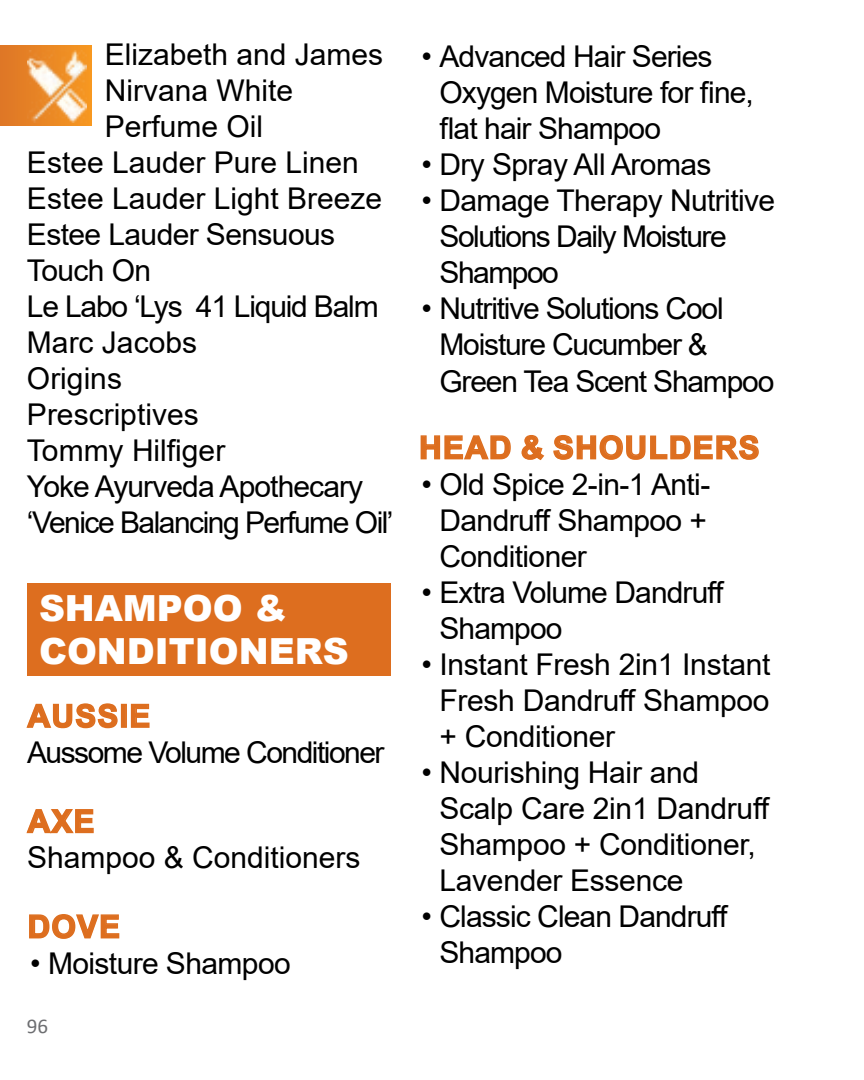
<style>
.page{position:relative;width:864px;height:1080px;background:#fff}
.page>*{position:absolute;margin:0;border:0;box-sizing:border-box;transform-origin:0 0}
.t1{font:900 36px/43.2px "Arial";color:#fff}
.t2{font:700 31.5px "Arial";letter-spacing:.035em;color:#dd6e1f}
.t3{font:30px/36px "Arial";letter-spacing:-.02em;color:#000}
.t4{font:30px "Arial";color:#000}
.t5{font:30px/36px "Arial";letter-spacing:-.05em;color:#000}
.t6{font:30px/36.9px "Arial";letter-spacing:-.04em;color:#000}
.t7{font:21px "Calibri";color:#6d6e71}
</style>
<div class="page">
<div style="left:0;top:45px;width:91px;height:81px;background:linear-gradient(to right,#de7627,#f69721)"></div>
<img style="left:27px;top:51px;width:60px;height:71px">
<div style="left:27px;top:583px;width:363px;height:93px;background:#dd6e1f"></div>
<svg style="left:26px;top:703px;width:92px;height:26px"></svg>
<div style="left:121px;top:704px;width:6px;height:24px;border:2px solid #dd6e1f"></div>
<svg style="left:130px;top:703px;width:20px;height:25px"></svg>
<svg style="left:26px;top:809px;width:68px;height:25px"></svg>
<svg style="left:29px;top:914px;width:91px;height:25px"></svg>
<svg style="left:420px;top:435px;width:91px;height:25px"></svg>
<svg style="left:521px;top:435px;width:24px;height:26px"></svg>
<svg style="left:553px;top:435px;width:206px;height:25px"></svg>
<p class="t4" style="left:105px;top:34px;width:280px">Elizabeth and James</p>
<p class="t4" style="left:105px;top:70px;width:190px">Nirvana White</p>
<p class="t4" style="left:105px;top:106px;width:160px">Perfume Oil</p>
<p class="t4" style="left:27px;top:142px;width:333px">Estee Lauder Pure Linen</p>
<p class="t4" style="left:27px;top:178px;width:357px">Estee Lauder Light Breeze</p>
<p class="t3" style="left:27px;top:216px;width:310px">Estee Lauder Sensuous</p>
<p class="t3" style="left:27px;top:252px;width:126px">Touch On</p>
<p class="t6" style="left:27px;top:288px;width:353px">Le Labo ‘Lys 41 Liquid Balm</p>
<p class="t4" style="left:27px;top:322px;width:172px">Marc Jacobs</p>
<p class="t4" style="left:27px;top:358px;width:97px">Origins</p>
<p class="t4" style="left:27px;top:394px;width:173px">Prescriptives</p>
<p class="t4" style="left:27px;top:430px;width:200px">Tommy Hilfiger</p>
<p class="t3" style="left:27px;top:468px;width:338px">Yoke Ayurveda Apothecary</p>
<p class="t5" style="left:27px;top:504px;width:368px">‘Venice Balancing Perfume Oil’</p>
<p class="t1" style="left:39px;top:585px;width:311px">SHAMPOO &amp;<br>CONDITIONERS</p>
<p class="t2" style="left:28px;top:694px;width:124px">AUSSIE</p>
<p class="t5" style="left:27px;top:734px;width:359px">Aussome Volume Conditioner</p>
<p class="t2" style="left:28px;top:799px;width:68px">AXE</p>
<p class="t4" style="left:27px;top:837px;width:335px">Shampoo &amp; Conditioners</p>
<p class="t2" style="left:28px;top:904px;width:24px">DOV</p>
<p class="t2" style="left:99px;top:904px;width:23px">E</p>
<p class="t3" style="left:30px;top:945px;width:262px">• Moisture Shampoo</p>
<p class="t7" style="left:27px;top:1012px;width:23px">96</p>
<p class="t3" style="left:440px;top:38px;width:316px;text-indent:-18px">• Advanced Hair Series<br>Oxygen Moisture for fine, flat hair Shampoo</p>
<p class="t3" style="left:422px;top:146px;width:292px">• Dry Spray All Aromas</p>
<p class="t5" style="left:440px;top:182px;width:337px;text-indent:-18px">• Damage Therapy Nutritive<br>Solutions Daily Moisture<br>Shampoo</p>
<p class="t6" style="left:440px;top:289px;width:336px;text-indent:-18px">• Nutritive Solutions Cool<br>Moisture Cucumber &amp;<br>Green Tea Scent Shampoo</p>
<p class="t2" style="left:419px;top:425px;width:318px">HEAD &amp; SHOULDERS</p>
<p class="t3" style="left:440px;top:466px;width:272px;text-align:justify;text-indent:-18px">• Old Spice 2-in-1 Anti-Dandruff Shampoo + Conditioner</p>
<p class="t3" style="left:440px;top:574px;width:287px;text-indent:-18px">• Extra Volume Dandruff<br>Shampoo</p>
<p class="t3" style="left:440px;top:646px;width:333px;text-align:justify;text-indent:-18px">• Instant Fresh 2in1 Instant Fresh Dandruff Shampoo + Conditioner</p>
<p class="t3" style="left:440px;top:754px;width:332px;text-indent:-18px">• Nourishing Hair and<br>Scalp Care 2in1 Dandruff<br>Shampoo + Conditioner,<br>Lavender Essence</p>
<p class="t3" style="left:440px;top:898px;width:291px;text-indent:-18px">• Classic Clean Dandruff<br>Shampoo</p>
</div>
